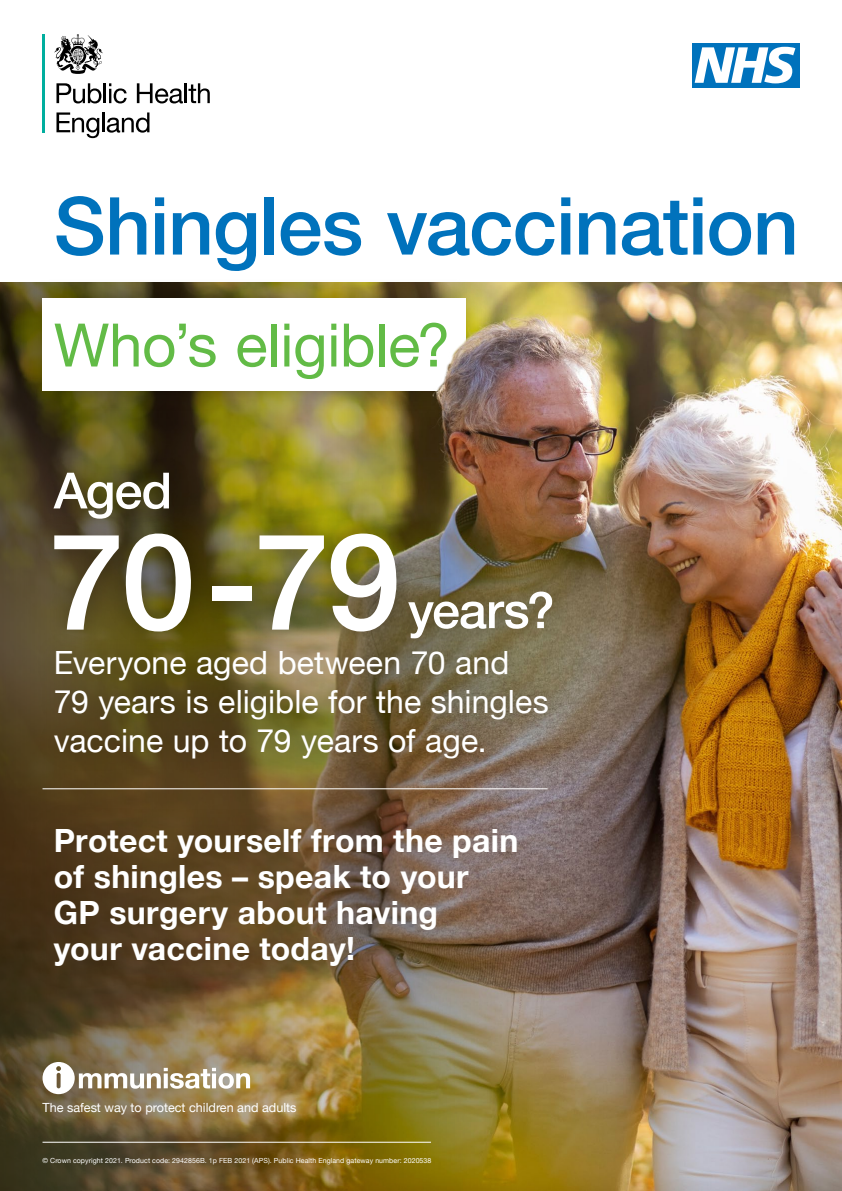
<style>
.page{position:relative;width:842px;height:1191px;background:#fff}
.page>*{position:absolute;margin:0;border:0;box-sizing:border-box;transform-origin:0 0}
.age{font:500 134.5px "Helvetica Neue";color:#fff}
.age-2{font:500 80px "Helvetica Neue";letter-spacing:-.015em;color:#0072bc}
.age-3{font:60px "Helvetica Neue";letter-spacing:-.005em;color:#62bb46}
.age-4{font:500 50px "Helvetica Neue";letter-spacing:-.015em;color:#fff}
.age-5{font:700 32px/36px "Helvetica Neue";letter-spacing:.01em;color:#fff}
.age-6{font:32px/39px "Helvetica Neue";color:#fff}
.age-7{font:12.6px "Helvetica Neue";color:#fff}
.t1{font:7px "Helvetica Neue";letter-spacing:.01em;color:#fff}
</style>
<div class="page">
<img style="left:512px;top:282px;width:330px;height:909px">
<img style="left:0;top:282px;width:512px;height:909px">
<hr style="left:43px;top:34px;width:2px;height:98px;background:#00ae9e">
<svg style="left:56px;top:83px;width:45px;height:20px"></svg>
<hr style="left:104px;top:83px;width:2px;height:20px;background:#000">
<svg style="left:109px;top:83px;width:18px;height:20px"></svg>
<svg style="left:137px;top:83px;width:73px;height:20px"></svg>
<svg style="left:56px;top:112px;width:43px;height:26px"></svg>
<hr style="left:102px;top:112px;width:3px;height:20px;background:#000">
<svg style="left:107px;top:112px;width:42px;height:21px"></svg>
<svg style="left:54px;top:34px;width:49px;height:40px"></svg>
<div style="left:692px;top:43px;width:107px;height:44px;background:#0072bc"></div>
<svg style="left:695px;top:47px;width:100px;height:36px"></svg>
<hr style="left:43px;top:788px;width:505px;height:1px;background:#fff">
<hr style="left:43px;top:1141px;width:388px;height:1px;background:#fff">
<div style="left:389px;top:570px;width:184px;height:89px;background:#000;opacity:.3"></div>
<div style="left:33px;top:512px;width:385px;height:141px;background:#000;opacity:.3"></div>
<svg style="left:43px;top:1062px;width:207px;height:32px"></svg>
<div style="left:20px;top:276px;width:468px;height:136px;background:#000;opacity:.3"></div>
<div style="left:43px;top:298px;width:423px;height:92px;background:#fff"></div>
<div style="left:34px;top:452px;width:157px;height:88px;background:#000;opacity:.3"></div>
<div style="left:25px;top:798px;width:523px;height:197px;background:#000;opacity:.3"></div>
<img style="left:422px;top:309px;width:196px;height:167px">
<div style="left:34px;top:629px;width:534px;height:150px;background:#000;opacity:.3"></div>
<p class="age-2" style="left:54px;top:162px;width:746px">Shingles vaccination</p>
<p class="age-3" style="left:54px;top:302px;width:398px">Who’s eligible?</p>
<p class="age-4" style="left:54px;top:450px;width:120px">Aged</p>
<p class="age" style="left:50px;top:473px;width:353px">70-79</p>
<p class="age-4" style="left:408px;top:570px;width:148px">years?</p>
<p class="age-6" style="left:54px;top:645px;width:496px">Everyone aged between 70 and<br>79 years is eligible for the shingles vaccine up to 79 years of age.</p>
<p class="age-5" style="left:54px;top:823px;width:466px">Protect yourself from the pain of shingles – speak to your<br>GP surgery about having<br>your vaccine today!</p>
<p class="age-7" style="left:43px;top:1098px;width:255px">The safest way to protect children and adults</p>
<p class="t1" style="left:43px;top:1155px;width:390px">© Crown copyright 2021. Product code: 2942856B. 1p FEB 2021 (APS). Public Health England gateway number: 2020538</p>
</div>
